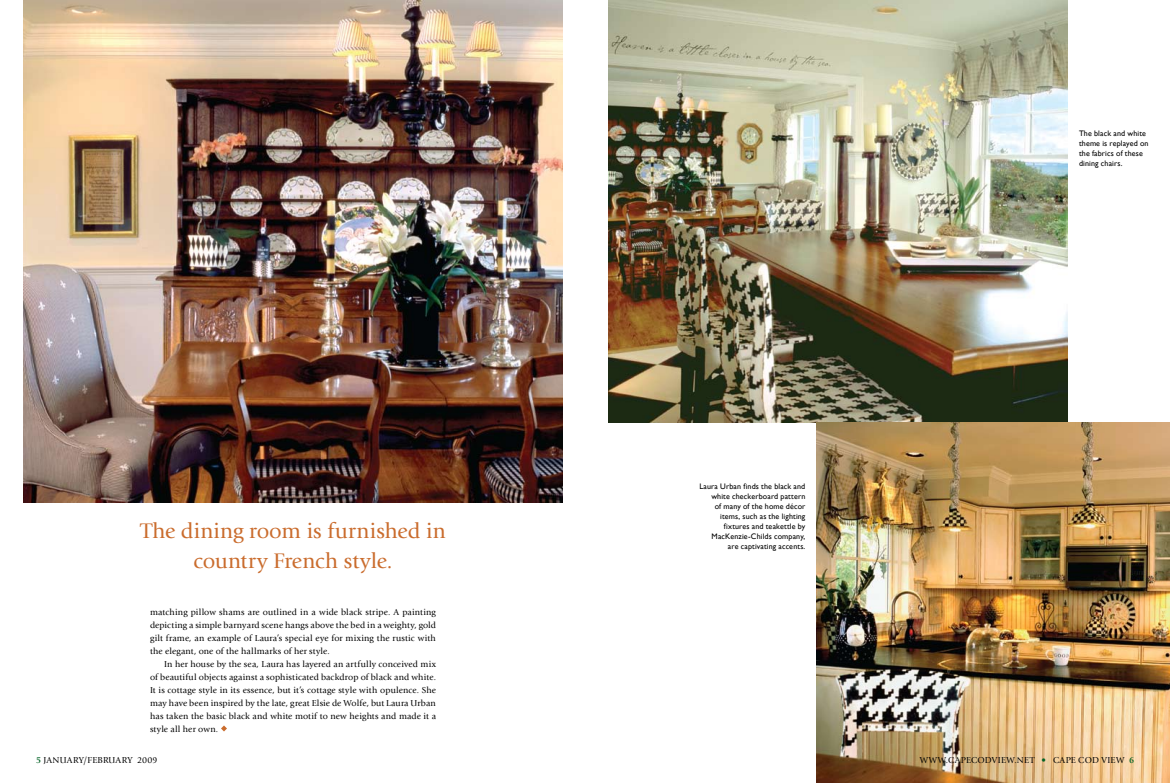
<style>
.page{position:relative;width:1170px;height:783px;background:#fff}
.page>*{position:absolute;margin:0;border:0;box-sizing:border-box;transform-origin:0 0}
.t1{font:22px/30px "Giovanni";color:#ca6c2d;text-align:center}
.t2{font:9px/13px "Giovanni";letter-spacing:.02em;color:#000;text-align:justify}
.t3{font:8px/10px "Gill Sans";letter-spacing:.02em;color:#000}
.s1{font-weight:700;color:#006225}
.s2{color:#006225}
</style>
<div class="page">
<img style="left:23px;top:0;width:540px;height:503px">
<svg style="left:221px;top:725px;width:6px;height:7px"></svg>
<img style="left:608px;top:0;width:459px;height:423px">
<img style="left:817px;top:422px;width:353px;height:361px">
<h1 class="t1" style="left:140px;top:516px;width:307px">The dining room is furnished in country French style.</h1>
<p class="t2" style="left:150px;top:605px;width:287px">matching pillow shams are outlined in a wide black stripe. A painting depicting a simple barnyard scene hangs above the bed in a weighty, gold gilt frame, an example of Laura’s special eye for mixing the rustic with the elegant, one of the hallmarks of her style.</p>
<p class="t2" style="left:150px;top:657px;width:288px;text-indent:14px">In her house by the sea, Laura has layered an artfully conceived mix of beautiful objects against a sophisticated backdrop of black and white.<br>It is cottage style in its essence, but it’s cottage style with opulence. She may have been inspired by the late, great Elsie de Wolfe, but Laura Urban has taken the basic black and white motif to new heights and made it a style all her own.</p>
<p class="t3" style="left:699px;top:481px;width:108px;text-align:right">Laura Urban finds the black and white checkerboard pattern<br>of many of the home décor items, such as the lighting fixtures and teakettle by<br>MacKenzie-Childs company, are captivating accents.</p>
<p class="t3" style="left:1079px;top:128px;width:71px">The black and white theme is replayed on the fabrics of these dining chairs.</p>
<p class="t2" style="left:36px;top:753px;width:123px"><span class="s1">5</span> JANUARY/FEBRUARY 2009</p>
<p class="t2" style="left:920px;top:753px;width:216px">WWW.CAPECODVIEW.NET <span class="s2">•</span> CAPE COD VIEW <span class="s1">6</span></p>
</div>
